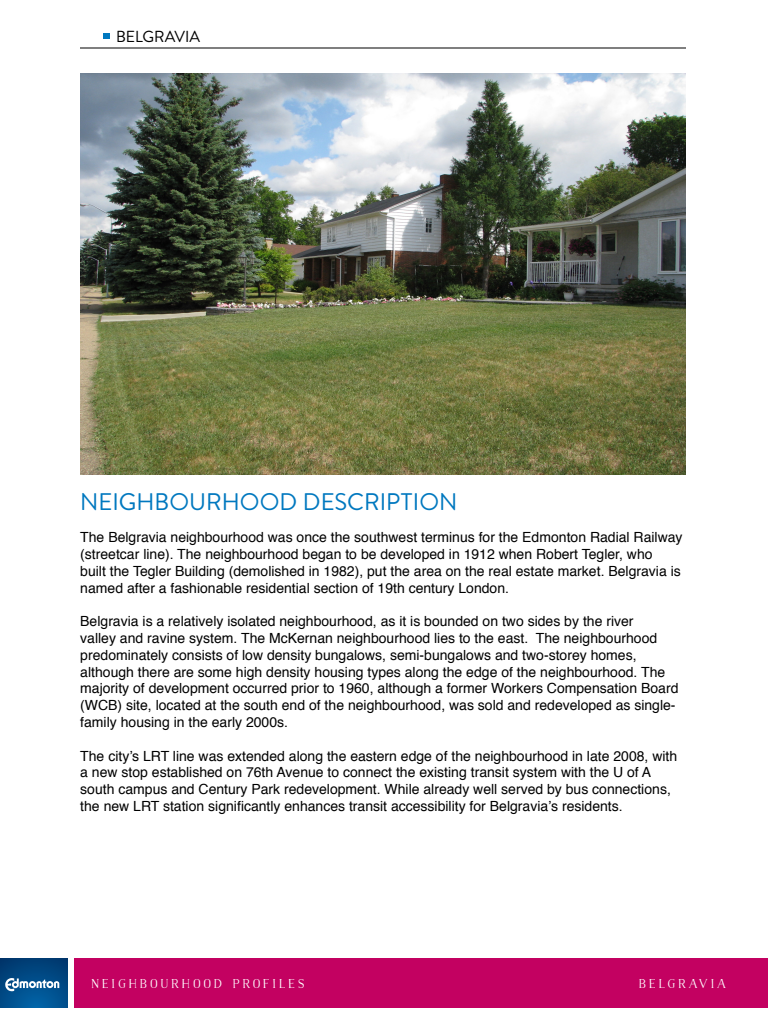
<style>
.page{position:relative;width:768px;height:1024px;background:#fff}
.page>*{position:absolute;margin:0;border:0;box-sizing:border-box;transform-origin:0 0}
.t1{font:24px "Brandon Text";color:#0078bf}
.t2{font:16px "Brandon Text";color:#000}
.t3{font:14px/16.8px "Helvetica";color:#000}
.t4{font:700 12px "Naive";letter-spacing:.2em;color:#fff}
</style>
<div class="page">
<div style="left:0;top:958px;width:68px;height:50px;background:linear-gradient(to bottom,#00396f,#015999)"></div>
<svg style="left:5px;top:978px;width:54px;height:13px"></svg>
<div style="left:74px;top:958px;width:694px;height:50px;background:#c30161"></div>
<hr style="left:80px;top:48px;width:606px;height:1px;background:#000">
<svg style="left:104px;top:34px;width:6px;height:5px"></svg>
<img style="left:80px;top:73px;width:606px;height:402px">
<p class="t2" style="left:116px;top:25px;width:86px">BELGRAVIA</p>
<h1 class="t1" style="left:80px;top:485px;width:379px">NEIGHBOURHOOD DESCRIPTION</h1>
<p class="t3" style="left:80px;top:529px;width:604px">The Belgravia neighbourhood was once the southwest terminus for the Edmonton Radial Railway (streetcar line). The neighbourhood began to be developed in 1912 when Robert Tegler, who<br>built the Tegler Building (demolished in 1982), put the area on the real estate market. Belgravia is named after a fashionable residential section of 19th century London.</p>
<p class="t3" style="left:80px;top:613px;width:600px">Belgravia is a relatively isolated neighbourhood, as it is bounded on two sides by the river<br>valley and ravine system. The McKernan neighbourhood lies to the east. The neighbourhood predominately consists of low density bungalows, semi-bungalows and two-storey homes, although there are some high density housing types along the edge of the neighbourhood. The majority of development occurred prior to 1960, although a former Workers Compensation Board (WCB) site, located at the south end of the neighbourhood, was sold and redeveloped as single&shy;family housing in the early 2000s.</p>
<p class="t3" style="left:80px;top:748px;width:598px">The city’s LRT line was extended along the eastern edge of the neighbourhood in late 2008, with a new stop established on 76th Avenue to connect the existing transit system with the U of A south campus and Century Park redevelopment. While already well served by bus connections, the new LRT station significantly enhances transit accessibility for Belgravia’s residents.</p>
<p class="t4" style="left:91px;top:976px;width:215px">NEIGHBOURHOOD PROFILES</p>
<p class="t4" style="left:639px;top:976px;width:89px">BELGRAVIA</p>
</div>
